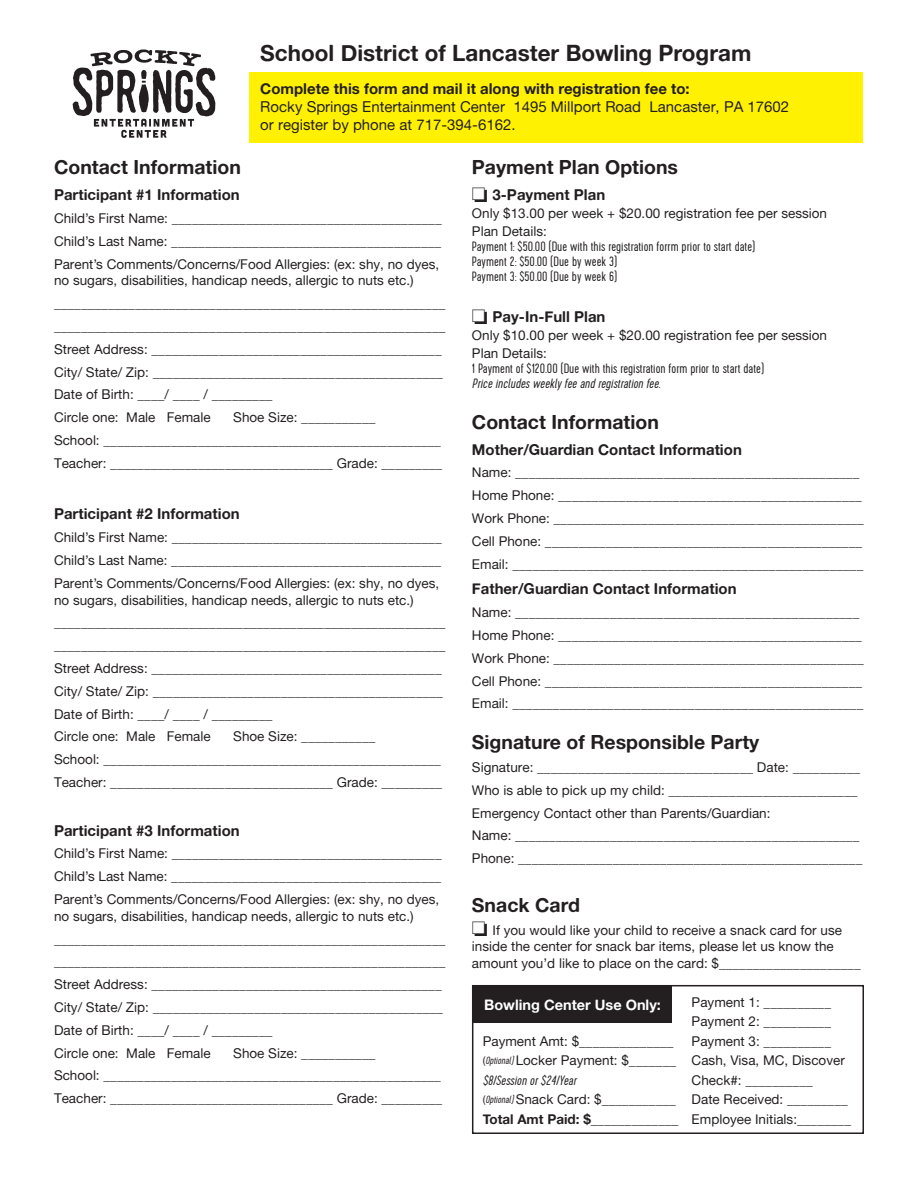
<style>
.page{position:relative;width:918px;height:1188px;background:#fff}
.page>*{position:absolute;margin:0;border:0;box-sizing:border-box;transform-origin:0 0}
.t1{font:22.5px "Alte Haas Grotesk Bold";color:#231f20}
.t2{font:19.5px "Alte Haas Grotesk Bold";color:#231f20}
.t3{font:15px "Alte Haas Grotesk Bold";color:#231f20}
.t4{font:15px/18px "Alte Haas Grotesk";color:#231f20}
.t5{font:14.55px "Alte Haas Grotesk Bold";color:#fff}
.t6{font:13.5px/22.8px "Alte Haas Grotesk";color:#231f20}
.t7{font:300 13.5px/15px "Cervo";color:#231f20}
.t8{font:13.5px "Alte Haas Grotesk Bold";color:#231f20}
.s1{font-family:"Alte Haas Grotesk Bold"}
.s2{font-style:italic}
.s3{font-size:10.5px}
.s4{font-family:"Cervo";font-weight:300;font-style:italic;font-size:10.5px}
.s5{font-family:"Cervo";font-weight:300;font-style:italic}
</style>
<div class="page">
<div style="left:249px;top:72px;width:614px;height:70px;background:#fff101"></div>
<svg style="left:73px;top:49px;width:142px;height:89px"></svg>
<div style="left:472px;top:985px;width:392px;height:149px;border:2px solid #231f20"></div>
<div style="left:473px;top:986px;width:199px;height:37px;background:#231f20"></div>
<p class="t1" style="left:260px;top:39px;width:493px">School District of Lancaster Bowling Program</p>
<p class="t4" style="left:260px;top:79px;width:531px"><span class="s1">Complete this form and mail it along with registration fee to:<br></span>Rocky Springs Entertainment Center 1495 Millport Road Lancaster, PA 17602 or register by phone at 717-394-6162.</p>
<p class="t2" style="left:54px;top:155px;width:189px">Contact Information</p>
<p class="t3" style="left:54px;top:186px;width:187px">Participant #1 Information</p>
<p class="t6" style="left:54px;top:207px;width:389px">Child’s First Name: ________________________________________</p>
<p class="t6" style="left:54px;top:229px;width:389px">Child’s Last Name: ________________________________________</p>
<p class="t6" style="left:54px;top:255px;width:387px;line-height:16.8px">Parent’s Comments/Concerns/Food Allergies: (ex: shy, no dyes, no sugars, disabilities, handicap needs, allergic to nuts etc.)</p>
<p class="t6" style="left:54px;top:292px;width:393px">__________________________________________________________ __________________________________________________________</p>
<p class="t6" style="left:54px;top:337px;width:389px">Street Address: ___________________________________________</p>
<p class="t6" style="left:54px;top:360px;width:391px">City/ State/ Zip: ___________________________________________</p>
<p class="t6" style="left:54px;top:383px;width:220px">Date of Birth: ____/ ____ / _________</p>
<p class="t6" style="left:54px;top:406px;width:158px">Circle one: Male Female</p>
<p class="t6" style="left:233px;top:406px;width:144px">Shoe Size: ___________</p>
<p class="t6" style="left:54px;top:429px;width:389px">School: __________________________________________________</p>
<p class="t6" style="left:54px;top:451px;width:390px">Teacher: _________________________________ Grade: _________</p>
<p class="t3" style="left:54px;top:505px;width:187px">Participant #2 Information</p>
<p class="t6" style="left:54px;top:526px;width:389px">Child’s First Name: ________________________________________</p>
<p class="t6" style="left:54px;top:549px;width:389px">Child’s Last Name: ________________________________________</p>
<p class="t6" style="left:54px;top:574px;width:387px;line-height:16.8px">Parent’s Comments/Concerns/Food Allergies: (ex: shy, no dyes, no sugars, disabilities, handicap needs, allergic to nuts etc.)</p>
<p class="t6" style="left:54px;top:611px;width:393px">__________________________________________________________ __________________________________________________________</p>
<p class="t6" style="left:54px;top:657px;width:389px">Street Address: ___________________________________________</p>
<p class="t6" style="left:54px;top:679px;width:391px">City/ State/ Zip: ___________________________________________</p>
<p class="t6" style="left:54px;top:702px;width:220px">Date of Birth: ____/ ____ / _________</p>
<p class="t6" style="left:54px;top:725px;width:158px">Circle one: Male Female</p>
<p class="t6" style="left:233px;top:725px;width:144px">Shoe Size: ___________</p>
<p class="t6" style="left:54px;top:748px;width:389px">School: __________________________________________________</p>
<p class="t6" style="left:54px;top:771px;width:390px">Teacher: _________________________________ Grade: _________</p>
<p class="t3" style="left:54px;top:821px;width:187px">Participant #3 Information</p>
<p class="t6" style="left:54px;top:842px;width:389px">Child’s First Name: ________________________________________</p>
<p class="t6" style="left:54px;top:865px;width:389px">Child’s Last Name: ________________________________________</p>
<p class="t6" style="left:54px;top:891px;width:387px;line-height:16.8px">Parent’s Comments/Concerns/Food Allergies: (ex: shy, no dyes, no sugars, disabilities, handicap needs, allergic to nuts etc.)</p>
<p class="t6" style="left:54px;top:927px;width:393px">__________________________________________________________ __________________________________________________________</p>
<p class="t6" style="left:54px;top:973px;width:389px">Street Address: ___________________________________________</p>
<p class="t6" style="left:54px;top:996px;width:391px">City/ State/ Zip: ___________________________________________</p>
<p class="t6" style="left:54px;top:1018px;width:220px">Date of Birth: ____/ ____ / _________</p>
<p class="t6" style="left:54px;top:1041px;width:158px">Circle one: Male Female</p>
<p class="t6" style="left:233px;top:1041px;width:144px">Shoe Size: ___________</p>
<p class="t6" style="left:54px;top:1064px;width:389px">School: __________________________________________________</p>
<p class="t6" style="left:54px;top:1087px;width:390px">Teacher: _________________________________ Grade: _________</p>
<p class="t2" style="left:472px;top:155px;width:208px">Payment Plan Options</p>
<p class="t3" style="left:472px;top:186px;width:135px">□ 3-Payment Plan</p>
<p class="t6" style="left:472px;top:202px;width:357px">Only $13.00 per week + $20.00 registration fee per session</p>
<p class="t6" style="left:472px;top:220px;width:77px">Plan Details:</p>
<p class="t7" style="left:472px;top:240px;width:285px">Payment 1: $50.00 (Due with this registration forrm prior to start date)</p>
<p class="t7" style="left:472px;top:255px;width:146px">Payment 2: $50.00 (Due by week 3)</p>
<p class="t7" style="left:472px;top:270px;width:147px">Payment 3: $50.00 (Due by week 6)</p>
<p class="t3" style="left:472px;top:307px;width:135px">□ Pay-In-Full Plan</p>
<p class="t6" style="left:472px;top:324px;width:357px">Only $10.00 per week + $20.00 registration fee per session</p>
<p class="t6" style="left:472px;top:342px;width:77px">Plan Details:</p>
<p class="t7" style="left:472px;top:361px;width:294px">1 Payment of $120.00 (Due with this registration form prior to start date)<br><span class="s2">Price includes weekly fee and registration fee.</span></p>
<p class="t2" style="left:472px;top:410px;width:189px">Contact Information</p>
<p class="t3" style="left:472px;top:440px;width:271px">Mother/Guardian Contact Information</p>
<p class="t6" style="left:472px;top:461px;width:389px">Name: ___________________________________________________</p>
<p class="t6" style="left:472px;top:484px;width:394px">Home Phone: _____________________________________________<br>Work Phone: ______________________________________________</p>
<p class="t6" style="left:472px;top:529px;width:392px">Cell Phone: _______________________________________________</p>
<p class="t6" style="left:472px;top:552px;width:393px">Email: ____________________________________________________</p>
<p class="t3" style="left:472px;top:580px;width:266px">Father/Guardian Contact Information</p>
<p class="t6" style="left:472px;top:601px;width:389px">Name: ___________________________________________________</p>
<p class="t6" style="left:472px;top:624px;width:394px">Home Phone: _____________________________________________<br>Work Phone: ______________________________________________</p>
<p class="t6" style="left:472px;top:669px;width:392px">Cell Phone: _______________________________________________</p>
<p class="t6" style="left:472px;top:692px;width:393px">Email: ____________________________________________________</p>
<p class="t2" style="left:472px;top:730px;width:289px">Signature of Responsible Party</p>
<p class="t6" style="left:472px;top:756px;width:390px">Signature: ________________________________ Date: __________</p>
<p class="t6" style="left:472px;top:778px;width:387px">Who is able to pick up my child: ____________________________<br>Emergency Contact other than Parents/Guardian:</p>
<p class="t6" style="left:472px;top:824px;width:389px">Name: ___________________________________________________</p>
<p class="t6" style="left:472px;top:847px;width:392px">Phone: ___________________________________________________</p>
<p class="t2" style="left:472px;top:893px;width:110px">Snack Card</p>
<p class="t6" style="left:472px;top:921px;width:390px;line-height:16.8px">□ If you would like your child to receive a snack card for use inside the center for snack bar items, please let us know the amount you’d like to place on the card: $_____________________</p>
<p class="t5" style="left:484px;top:996px;width:178px">Bowling Center Use Only:</p>
<p class="t6" style="left:483px;top:1031px;width:195px;line-height:19.5px">Payment Amt: $______________ <span class="s3">(</span><span class="s4">Optional)</span> Locker Payment: $_______ <span class="s5">$8/Session or $24/Year<br></span><span class="s3">(</span><span class="s4">Optional)</span> Snack Card: $___________</p>
<p class="t8" style="left:483px;top:1110px;width:197px">Total Amt Paid: $_____________</p>
<p class="t6" style="left:692px;top:990px;width:141px">Payment 1: __________</p>
<p class="t6" style="left:692px;top:1010px;width:141px">Payment 2: __________</p>
<p class="t6" style="left:692px;top:1029px;width:141px">Payment 3: __________</p>
<p class="t6" style="left:692px;top:1049px;width:155px">Cash, Visa, MC, Discover</p>
<p class="t6" style="left:692px;top:1068px;width:123px">Check#: __________</p>
<p class="t6" style="left:692px;top:1088px;width:158px">Date Received: _________</p>
<p class="t6" style="left:692px;top:1107px;width:161px">Employee Initials:________</p>
</div>
